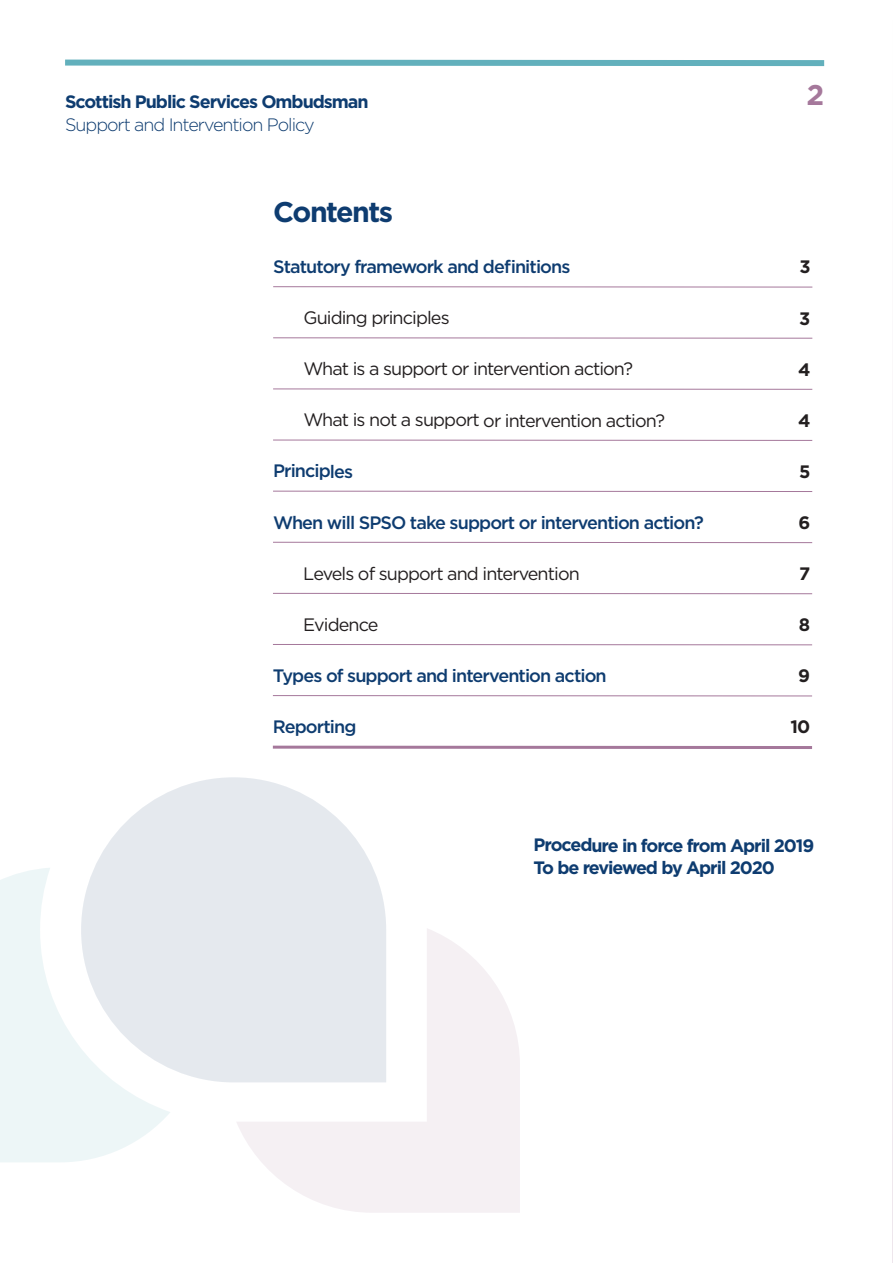
<style>
.page{position:relative;width:893px;height:1263px;background:#fff}
.page>*{position:absolute;margin:0;border:0;box-sizing:border-box;transform-origin:0 0}
.t1{font:700 28.5px "Gotham";letter-spacing:-.05em;color:#0e3c70}
.t2{font:700 28.5px "Gotham";color:#a5789b}
.t3{font:500 18px "Gotham";letter-spacing:-.05em;color:#0e3c70}
.t4{font:18px "Gotham";letter-spacing:-.05em;color:#231f20}
.t5{font:700 18px/22.8px "Gotham";letter-spacing:-.06em;color:#0e3c70}
.t6{font:300 18px "Gotham";letter-spacing:-.055em;color:#0e3c70}
.t7{font:700 18px "Gotham";color:#231f20}
</style>
<div class="page">
<svg style="left:94px;top:777px;width:292px;height:305px;fill:#e5e9ee"></svg>
<svg style="left:236px;top:928px;width:284px;height:285px;fill:#f5f0f3"></svg>
<svg style="left:0;top:868px;width:171px;height:294px;fill:#edf6f7"></svg>
<svg style="left:892px;top:527px;width:1px;height:736px"></svg>
<svg style="left:65px;top:59px;width:760px;height:8px"></svg>
<hr style="left:273px;top:286px;width:539px;height:1px;background:#a5789b">
<hr style="left:273px;top:337px;width:539px;height:2px;background:#a5789b">
<hr style="left:273px;top:389px;width:539px;height:1px;background:#a5789b">
<hr style="left:273px;top:440px;width:539px;height:1px;background:#a5789b">
<hr style="left:273px;top:491px;width:539px;height:1px;background:#a5789b">
<hr style="left:273px;top:542px;width:539px;height:1px;background:#a5789b">
<hr style="left:273px;top:593px;width:539px;height:1px;background:#a5789b">
<hr style="left:273px;top:644px;width:539px;height:1px;background:#a5789b">
<hr style="left:273px;top:695px;width:539px;height:1px;background:#a5789b">
<hr style="left:273px;top:746px;width:539px;height:3px;background:#a5789b">
<p class="t5" style="left:65px;top:92px;width:305px">Scottish Public Services Ombudsman</p>
<p class="t6" style="left:65px;top:119px;width:251px">Support and Intervention Policy</p>
<h1 class="t2" style="left:806px;top:85px;width:19px">2</h1>
<h1 class="t1" style="left:273px;top:202px;width:122px">Contents</h1>
<p class="t3" style="left:273px;top:260px;width:299px">Statutory framework and definitions</p>
<p class="t7" style="left:799px;top:261px;width:13px">3</p>
<p class="t4" style="left:303px;top:312px;width:148px">Guiding principles</p>
<p class="t7" style="left:799px;top:312px;width:13px">3</p>
<p class="t4" style="left:303px;top:363px;width:331px">What is a support or intervention action?</p>
<p class="t7" style="left:798px;top:363px;width:14px">4</p>
<p class="t4" style="left:303px;top:414px;width:363px">What is not a support or intervention action?</p>
<p class="t7" style="left:798px;top:414px;width:14px">4</p>
<p class="t3" style="left:273px;top:465px;width:82px">Principles</p>
<p class="t7" style="left:799px;top:465px;width:13px">5</p>
<p class="t3" style="left:273px;top:516px;width:432px">When will SPSO take support or intervention action?</p>
<p class="t7" style="left:798px;top:516px;width:13px">6</p>
<p class="t4" style="left:303px;top:567px;width:278px">Levels of support and intervention</p>
<p class="t7" style="left:799px;top:567px;width:13px">7</p>
<p class="t4" style="left:303px;top:618px;width:77px">Evidence</p>
<p class="t7" style="left:799px;top:618px;width:13px">8</p>
<p class="t3" style="left:273px;top:669px;width:335px">Types of support and intervention action</p>
<p class="t7" style="left:798px;top:670px;width:13px">9</p>
<p class="t3" style="left:273px;top:720px;width:85px">Reporting</p>
<p class="t7" style="left:790px;top:721px;width:21px">10</p>
<p class="t5" style="left:534px;top:835px;width:282px">Procedure in force from April 2019<br>To be reviewed by April 2020</p>
</div>
